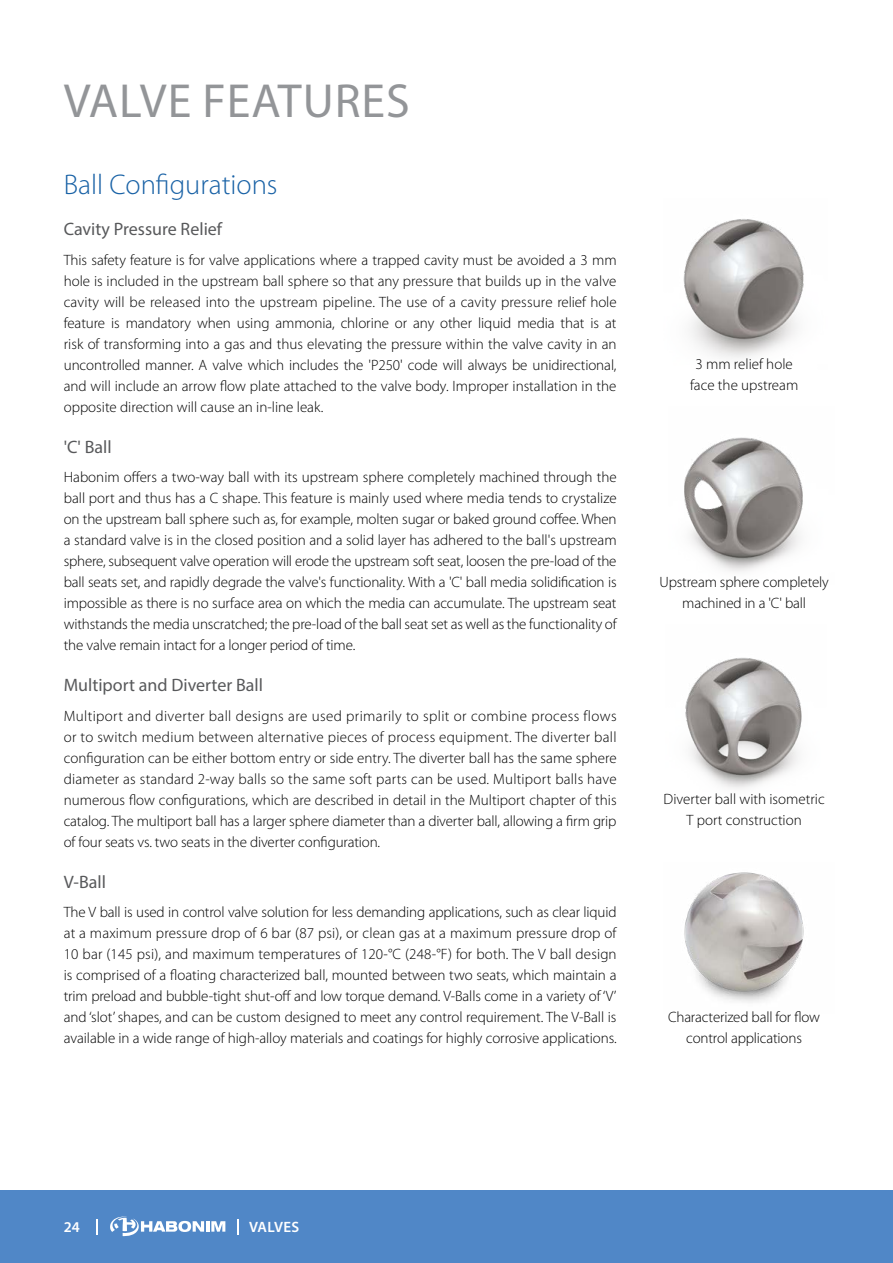
<style>
.page{position:relative;width:893px;height:1263px;background:#fff}
.page>*{position:absolute;margin:0;border:0;box-sizing:border-box;transform-origin:0 0}
.t1{font:48px "Myriad Pro";letter-spacing:.02em;color:#939598}
.t2{font:300 28.5px "Myriad Pro";color:#1962a6}
.t3{font:18px "Myriad Pro";color:#58595b}
.t4{font:300 15px/21px "Myriad Pro";letter-spacing:-.01em;color:#000;text-align:justify}
.t5{font:600 15px "Myriad Pro";letter-spacing:.01em;color:#fff}
</style>
<div class="page">
<div style="left:0;top:1191px;width:893px;height:72px;background:#5087c7"></div>
<svg style="left:97px;top:1219px;width:1px;height:15px"></svg>
<svg style="left:110px;top:1216px;width:115px;height:21px"></svg>
<svg style="left:237px;top:1219px;width:1px;height:15px"></svg>
<img style="left:683px;top:219px;width:121px;height:139px">
<img style="left:684px;top:437px;width:119px;height:135px">
<img style="left:685px;top:657px;width:117px;height:132px">
<img style="left:684px;top:872px;width:120px;height:131px">
<h1 class="t1" style="left:64px;top:72px;width:348px">VALVE FEATURES</h1>
<h2 class="t2" style="left:64px;top:167px;width:215px">Ball Configurations</h2>
<p class="t3" style="left:64px;top:218px;width:160px">Cavity Pressure Relief</p>
<p class="t4" style="left:64px;top:249px;width:554px">This safety feature is for valve applications where a trapped cavity must be avoided a 3 mm hole is included in the upstream ball sphere so that any pressure that builds up in the valve cavity will be released into the upstream pipeline. The use of a cavity pressure relief hole feature is mandatory when using ammonia, chlorine or any other liquid media that is at risk of transforming into a gas and thus elevating the pressure within the valve cavity in an uncontrolled manner. A valve which includes the 'P250' code will always be unidirectional, and will include an arrow flow plate attached to the valve body. Improper installation in the opposite direction will cause an in-line leak.</p>
<p class="t3" style="left:64px;top:435px;width:49px">'C' Ball</p>
<p class="t4" style="left:64px;top:466px;width:554px">Habonim offers a two-way ball with its upstream sphere completely machined through the ball port and thus has a C shape. This feature is mainly used where media tends to crystalize on the upstream ball sphere such as, for example, molten sugar or baked ground coffee. When a standard valve is in the closed position and a solid layer has adhered to the ball's upstream sphere, subsequent valve operation will erode the upstream soft seat, loosen the pre-load of the ball seats set, and rapidly degrade the valve's functionality. With a 'C' ball media solidification is impossible as there is no surface area on which the media can accumulate. The upstream seat withstands the media unscratched; the pre-load of the ball seat set as well as the functionality of the valve remain intact for a longer period of time.</p>
<p class="t3" style="left:64px;top:674px;width:201px">Multiport and Diverter Ball</p>
<p class="t4" style="left:64px;top:705px;width:554px">Multiport and diverter ball designs are used primarily to split or combine process flows or to switch medium between alternative pieces of process equipment. The diverter ball configuration can be either bottom entry or side entry. The diverter ball has the same sphere diameter as standard 2-way balls so the same soft parts can be used. Multiport balls have numerous flow configurations, which are described in detail in the Multiport chapter of this catalog. The multiport ball has a larger sphere diameter than a diverter ball, allowing a firm grip of four seats vs. two seats in the diverter configuration.</p>
<p class="t3" style="left:64px;top:870px;width:44px">V-Ball</p>
<p class="t4" style="left:64px;top:901px;width:554px">The V ball is used in control valve solution for less demanding applications, such as clear liquid at a maximum pressure drop of 6 bar (87 psi), or clean gas at a maximum pressure drop of 10 bar (145 psi), and maximum temperatures of 120-°C (248-°F) for both. The V ball design is comprised of a floating characterized ball, mounted between two seats, which maintain a trim preload and bubble-tight shut-off and low torque demand. V-Balls come in a variety of ‘V’ and ‘slot’ shapes, and can be custom designed to meet any control requirement. The V-Ball is available in a wide range of high-alloy materials and coatings for highly corrosive applications.</p>
<p class="t4" style="left:690px;top:354px;width:110px;text-align:center">3 mm relief hole face the upstream</p>
<p class="t4" style="left:659px;top:571px;width:171px;text-align:center">Upstream sphere completely machined in a 'C' ball</p>
<p class="t4" style="left:664px;top:788px;width:163px;text-align:center">Diverter ball with isometric<br>T port construction</p>
<p class="t4" style="left:668px;top:1006px;width:153px;text-align:center">Characterized ball for flow control applications</p>
<p class="t5" style="left:64px;top:1217px;width:18px">24</p>
<p class="t5" style="left:249px;top:1217px;width:52px">VALVES</p>
</div>
